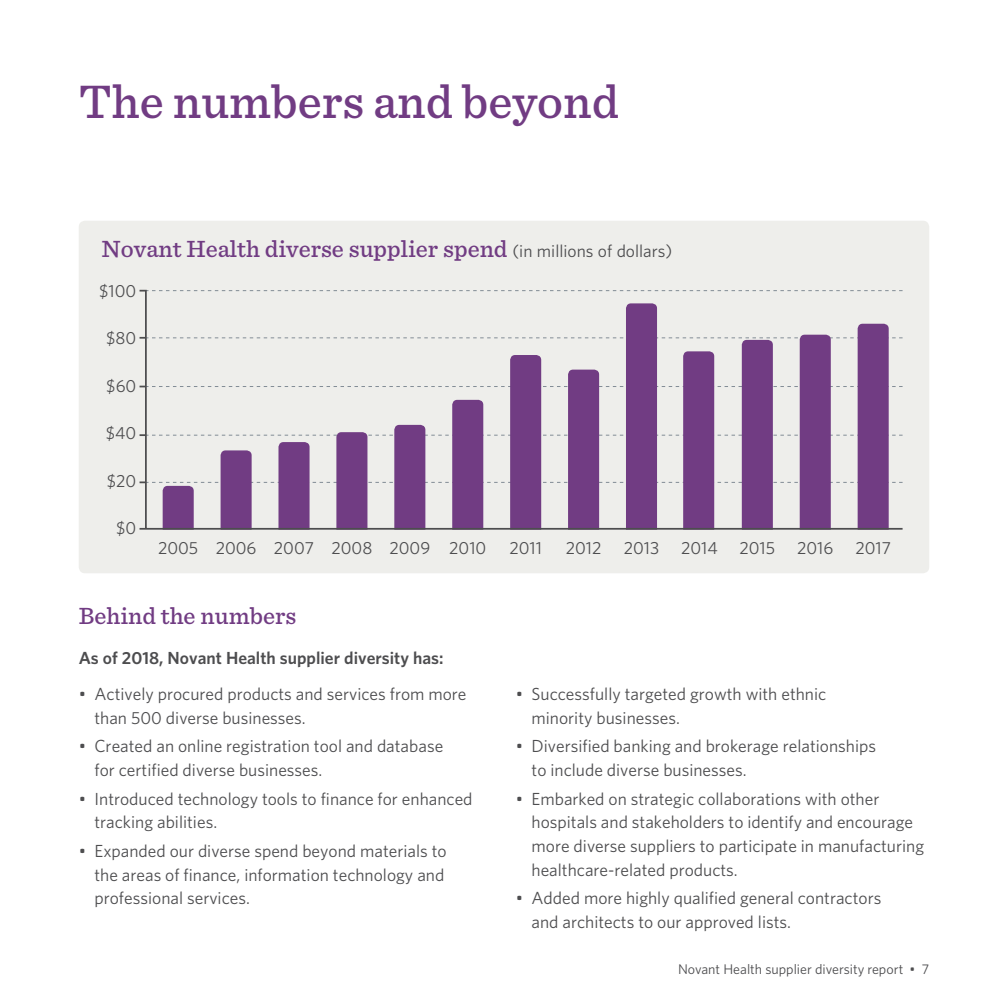
<style>
.page{position:relative;width:1008px;height:1008px;background:#fff}
.page>*{position:absolute;margin:0;border:0;box-sizing:border-box;transform-origin:0 0}
.t1{font:500 49px "Sentinel";color:#713c83}
.t2{font:500 24.5px "Sentinel";color:#713c83}
.t3{font:17.5px/23.6px "Whitney";color:#4d4d4f}
.t4{font:600 17.5px "Whitney";color:#4d4d4f}
.t5{font:14px "Whitney";color:#4d4d4f}
.s1{font-family:"Whitney";font-weight:400;font-size:17.5px;color:#4d4d4f}
</style>
<div class="page">
<div style="left:79px;top:221px;width:850px;height:352px;background:#eeeeeb;border-radius:6px"></div>
<svg style="left:140px;top:290px;width:763px;height:2px"></svg>
<svg style="left:140px;top:303px;width:763px;height:227px"></svg>
<h1 class="t1" style="left:79px;top:71px;width:541px">The numbers and beyond</h1>
<h2 class="t2" style="left:102px;top:234px;width:572px">Novant Health diverse supplier spend <span class="s1">(in millions of dollars)</span></h2>
<p class="t3" style="left:99px;top:278px;width:39px">$100</p>
<p class="t3" style="left:106px;top:326px;width:32px">$80</p>
<p class="t3" style="left:106px;top:373px;width:32px">$60</p>
<p class="t3" style="left:106px;top:421px;width:32px">$40</p>
<p class="t3" style="left:107px;top:468px;width:31px">$20</p>
<p class="t3" style="left:116px;top:516px;width:22px">$0</p>
<p class="t3" style="left:158px;top:535px;width:330px">2005 2006 2007 2008 2009 2010</p>
<p class="t3" style="left:509px;top:535px;width:34px">2011</p>
<p class="t3" style="left:566px;top:535px;width:37px">2012</p>
<p class="t3" style="left:624px;top:535px;width:153px">2013 2014 2015</p>
<p class="t3" style="left:797px;top:535px;width:38px">2016</p>
<p class="t3" style="left:855px;top:535px;width:37px">2017</p>
<h2 class="t2" style="left:79px;top:600px;width:219px">Behind the numbers</h2>
<p class="t4" style="left:79px;top:646px;width:366px">As of 2018, Novant Health supplier diversity has:</p>
<p class="t3" style="left:94px;top:682px;width:374px;text-indent:-16px">• Actively procured products and services from more than 500 diverse businesses.</p>
<p class="t3" style="left:94px;top:734px;width:350px;text-indent:-16px">• Created an online registration tool and database for certified diverse businesses.</p>
<p class="t3" style="left:94px;top:786px;width:380px;text-indent:-16px">• Introduced technology tools to finance for enhanced tracking abilities.</p>
<p class="t3" style="left:94px;top:839px;width:354px;text-indent:-16px">• Expanded our diverse spend beyond materials to the areas of finance, information technology and professional services.</p>
<p class="t3" style="left:532px;top:682px;width:296px;text-indent:-16px">• Successfully targeted growth with ethnic minority businesses.</p>
<p class="t3" style="left:532px;top:734px;width:346px;text-indent:-16px">• Diversified banking and brokerage relationships to include diverse businesses.</p>
<p class="t3" style="left:532px;top:786px;width:394px;text-indent:-16px">• Embarked on strategic collaborations with other hospitals and stakeholders to identify and encourage more diverse suppliers to participate in manufacturing healthcare-related products.</p>
<p class="t3" style="left:532px;top:886px;width:351px;text-indent:-16px">• Added more highly qualified general contractors and architects to our approved lists.</p>
<p class="t5" style="left:678px;top:960px;width:253px">Novant Health supplier diversity report • 7</p>
</div>
